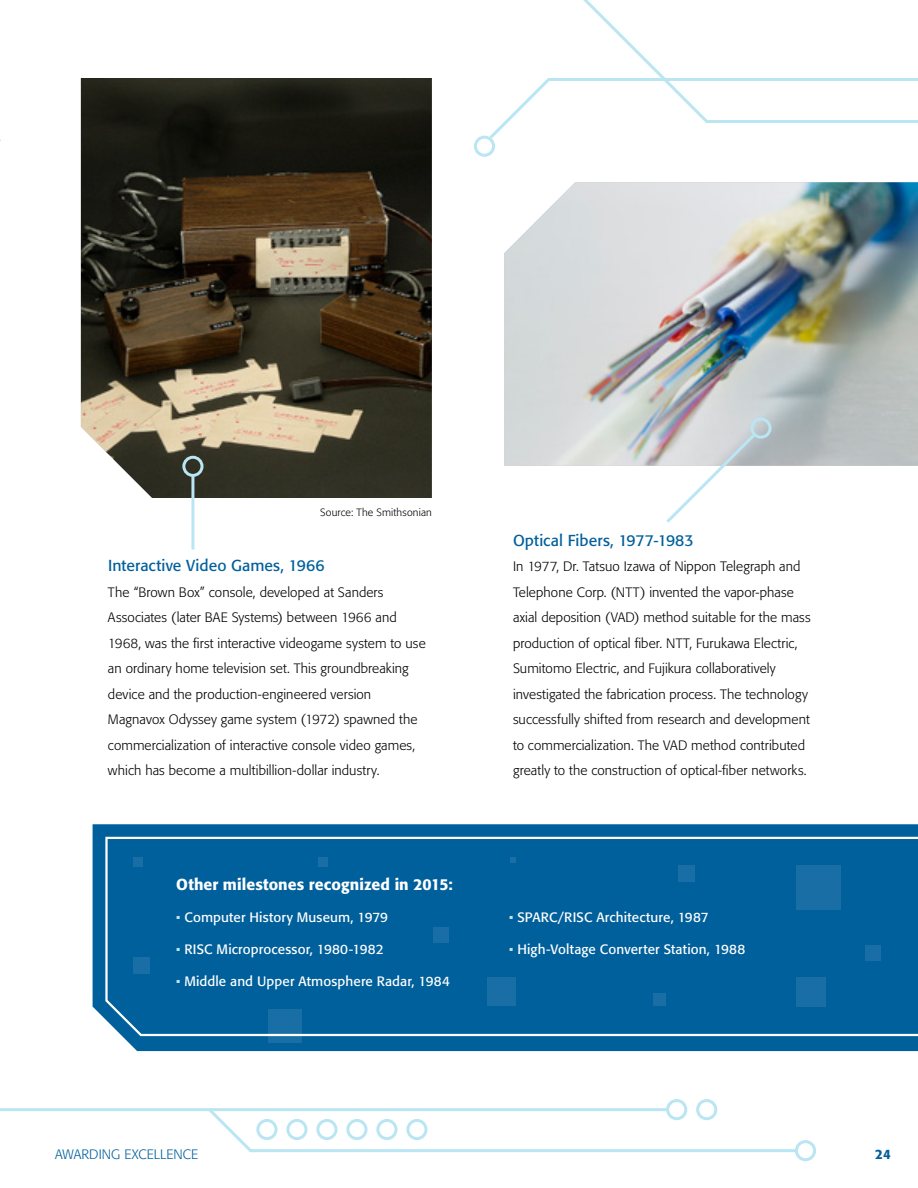
<style>
.page{position:relative;width:918px;height:1188px;background:#fff}
.page>*{position:absolute;margin:0;border:0;box-sizing:border-box;transform-origin:0 0}
.t1{font:15.75px "Formata";letter-spacing:.005em;color:#00609c}
.t2{font:500 15.75px "Formata";letter-spacing:.005em;color:#fff}
.t3{font:300 13.5px/25.5px "Formata";letter-spacing:.005em;color:#000}
.t4{font:13.5px "Formata";letter-spacing:.01em;color:#fff}
.t5{font:300 13.5px "Formata";letter-spacing:.005em;color:#00609c}
.t6{font:500 13.5px "Formata";color:#00609c}
.t7{font:300 10.5px "Formata";letter-spacing:.015em;color:#000}
.s1{color:#bae5f2}
</style>
<div class="page">
<div style="left:474px;top:136px;width:21px;height:21px;border:3px solid #bae5f2;border-radius:50%"></div>
<img style="left:504px;top:182px;width:414px;height:284px">
<img style="left:81px;top:78px;width:351px;height:420px">
<div style="left:182px;top:456px;width:22px;height:21px;border:3px solid #bae5f2;border-radius:50%"></div>
<div style="left:750px;top:418px;width:22px;height:21px;border:3px solid #bae5f2;border-radius:50%"></div>
<div style="left:795px;top:1140px;width:21px;height:21px;border:3px solid #bae5f2;border-radius:50%"></div>
<div style="left:666px;top:1099px;width:21px;height:21px;border:3px solid #bae5f2;border-radius:50%"></div>
<div style="left:93px;top:824px;width:825px;height:227px;background:#00609c"></div>
<div style="left:104px;top:836px;width:814px;height:201px;background:#00609c"></div>
<svg style="left:0;top:1107px;width:800px;height:47px"></svg>
<hr style="left:210px;top:1108px;width:457px;height:3px;background:#bae5f2">
<div style="left:696px;top:1099px;width:21px;height:21px;border:3px solid #bae5f2;border-radius:50%"></div>
<div style="left:346px;top:1119px;width:22px;height:21px;border:3px solid #bae5f2;border-radius:50%"></div>
<div style="left:376px;top:1119px;width:22px;height:21px;border:3px solid #bae5f2;border-radius:50%"></div>
<div style="left:406px;top:1119px;width:22px;height:21px;border:3px solid #bae5f2;border-radius:50%"></div>
<svg style="left:486px;top:78px;width:67px;height:64px"></svg>
<hr style="left:191px;top:476px;width:3px;height:74px;background:#bae5f2">
<svg style="left:663px;top:431px;width:95px;height:92px"></svg>
<svg style="left:553px;top:0;width:365px;height:123px"></svg>
<div style="left:796px;top:866px;width:45px;height:44px;background:#196fa5"></div>
<div style="left:866px;top:945px;width:15px;height:16px;background:#196fa5"></div>
<div style="left:796px;top:977px;width:30px;height:30px;background:#196fa5"></div>
<div style="left:678px;top:866px;width:17px;height:16px;background:#196fa5"></div>
<div style="left:654px;top:994px;width:12px;height:12px;background:#196fa5"></div>
<div style="left:488px;top:977px;width:28px;height:29px;background:#196fa5"></div>
<div style="left:433px;top:927px;width:16px;height:15px;background:#196fa5"></div>
<svg style="left:511px;top:857px;width:5px;height:5px"></svg>
<div style="left:133px;top:857px;width:10px;height:9px;background:#196fa5"></div>
<div style="left:133px;top:957px;width:17px;height:17px;background:#196fa5"></div>
<div style="left:318px;top:857px;width:9px;height:9px;background:#196fa5"></div>
<svg style="left:268px;top:1009px;width:34px;height:33px"></svg>
<p class="t7" style="left:320px;top:506px;width:113px">Source: The Smithsonian</p>
<p class="t1" style="left:108px;top:556px;width:218px">Interactive Video Games, 1966</p>
<p class="t3" style="left:108px;top:579px;width:319px">The “Brown Box” console, developed at Sanders Associates (later BAE Systems) between 1966 and 1968, was the first interactive videogame system to use an ordinary home television set. This groundbreaking device and the production-engineered version Magnavox Odyssey game system (1972) spawned the commercialization of interactive console video games, which has become a multibillion-dollar industry.</p>
<p class="t2" style="left:176px;top:874px;width:278px">Other milestones recognized in 2015:</p>
<p class="t4" style="left:176px;top:909px;width:213px"><span class="s1">•</span> Computer History Museum, 1979</p>
<p class="t4" style="left:176px;top:941px;width:209px"><span class="s1">•</span> RISC Microprocessor, 1980-1982</p>
<p class="t4" style="left:176px;top:973px;width:275px"><span class="s1">•</span> Middle and Upper Atmosphere Radar, 1984</p>
<p class="t1" style="left:513px;top:531px;width:182px">Optical Fibers, 1977-1983</p>
<p class="t3" style="left:513px;top:554px;width:299px">In 1977, Dr. Tatsuo Izawa of Nippon Telegraph and Telephone Corp. (NTT) invented the vapor-phase axial deposition (VAD) method suitable for the mass production of optical fiber. NTT, Furukawa Electric, Sumitomo Electric, and Fujikura collaboratively investigated the fabrication process. The technology successfully shifted from research and development to commercialization. The VAD method contributed greatly to the construction of optical-fiber networks.</p>
<p class="t4" style="left:509px;top:909px;width:201px"><span class="s1">•</span> SPARC/RISC Architecture, 1987</p>
<p class="t4" style="left:509px;top:941px;width:237px"><span class="s1">•</span> High-Voltage Converter Station, 1988</p>
<p class="t5" style="left:55px;top:1147px;width:145px">AWARDING EXCELLENCE</p>
<p class="t6" style="left:875px;top:1146px;width:17px">24</p>
</div>
